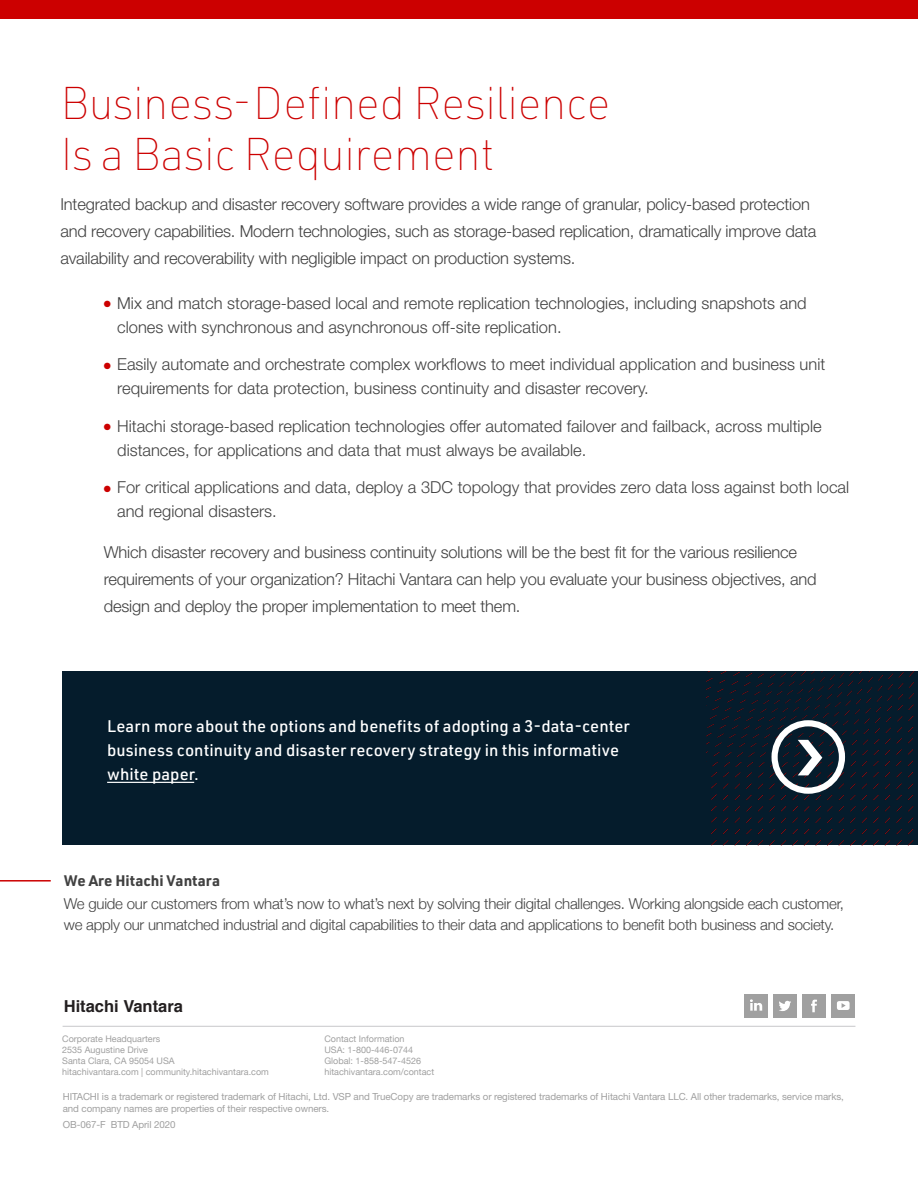
<style>
.page{position:relative;width:918px;height:1188px;background:#fff}
.page>*{position:absolute;margin:0;border:0;box-sizing:border-box;transform-origin:0 0}
.Red_Section_Header{font:100 45px/51px "URWDIN";letter-spacing:-.01em;color:#c00}
.Next_Steps_body{font:300 16.5px/27px "Helvetica Neue LT Std";color:#414141}
.CTA{font:500 16.5px/24px "URWDIN";letter-spacing:.005em;color:#fff}
.t1{font:700 16.5px "Helvetica";color:#231f20}
.We_Are_HV_Body{font:300 15px/21px "Helvetica Neue";letter-spacing:-.015em;color:#414141}
.We_Are_HV{font:700 15px "URWDIN";color:#414141}
.t2{font:9.75px/12px "Helvetica Neue LT Std";letter-spacing:-.01em;color:#a0a0a0}
.t3{font:9px/10.8px "Helvetica Neue";color:#a0a0a0}
.s1{color:#c00}
</style>
<div class="page">
<hr style="left:63px;top:1026px;width:792px;height:1px;background:#c7c8ca">
<div style="left:0;top:0;width:918px;height:18px;background:#c00"></div>
<div style="left:803px;top:994px;width:23px;height:23px;background:#a0a0a0"></div>
<svg style="left:811px;top:1000px;width:6px;height:12px"></svg>
<div style="left:744px;top:994px;width:23px;height:23px;background:#a0a0a0"></div>
<svg style="left:750px;top:999px;width:12px;height:12px"></svg>
<div style="left:773px;top:994px;width:23px;height:23px;background:#a0a0a0"></div>
<svg style="left:779px;top:1001px;width:12px;height:10px"></svg>
<div style="left:832px;top:994px;width:23px;height:23px;background:#a0a0a0"></div>
<svg style="left:837px;top:1001px;width:13px;height:9px"></svg>
<div style="left:63px;top:672px;width:855px;height:173px;background:#051c2c"></div>
<img style="left:706px;top:672px;width:208px;height:173px">
<div style="left:772px;top:720px;width:73px;height:74px;border:6px solid #fff;border-radius:50%"></div>
<svg style="left:798px;top:740px;width:24px;height:35px"></svg>
<hr style="left:0;top:880px;width:51px;height:2px;background:#c00">
<hr style="left:107px;top:782px;width:87px;height:1px;background:#fff">
<p class="Red_Section_Header" style="left:60px;top:76px;width:552px">Business-Defined Resilience<br>Is a Basic Requirement</p>
<p class="Next_Steps_body" style="left:60px;top:190px;width:757px">Integrated backup and disaster recovery software provides a wide range of granular, policy-based protection and recovery capabilities. Modern technologies, such as storage-based replication, dramatically improve data availability and recoverability with negligible impact on production systems.</p>
<p class="Next_Steps_body" style="left:117px;top:291px;width:691px;line-height:24px;text-indent:-14px"><span class="s1">●</span> Mix and match storage-based local and remote replication technologies, including snapshots and clones with synchronous and asynchronous off-site replication.</p>
<p class="Next_Steps_body" style="left:117px;top:352px;width:710px;line-height:24px;text-indent:-14px"><span class="s1">●</span> Easily automate and orchestrate complex workflows to meet individual application and business unit requirements for data protection, business continuity and disaster recovery.</p>
<p class="Next_Steps_body" style="left:117px;top:414px;width:706px;line-height:24px;text-indent:-14px"><span class="s1">●</span> Hitachi storage-based replication technologies offer automated failover and failback, across multiple distances, for applications and data that must always be available.</p>
<p class="Next_Steps_body" style="left:117px;top:475px;width:734px;line-height:24px;text-indent:-14px"><span class="s1">●</span> For critical applications and data, deploy a 3DC topology that provides zero data loss against both local and regional disasters.</p>
<p class="Next_Steps_body" style="left:104px;top:538px;width:714px">Which disaster recovery and business continuity solutions will be the best fit for the various resilience requirements of your organization? Hitachi Vantara can help you evaluate your business objectives, and design and deploy the proper implementation to meet them.</p>
<p class="CTA" style="left:107px;top:714px;width:524px">Learn more about the options and benefits of adopting a 3-data-center business continuity and disaster recovery strategy in this informative white paper.</p>
<p class="We_Are_HV" style="left:64px;top:870px;width:158px">We Are Hitachi Vantara</p>
<p class="We_Are_HV_Body" style="left:64px;top:892px;width:782px">We guide our customers from what’s now to what’s next by solving their digital challenges. Working alongside each customer, we apply our unmatched industrial and digital capabilities to their data and applications to benefit both business and society.</p>
<p class="t1" style="left:64px;top:993px;width:121px">Hitachi Vantara</p>
<p class="t3" style="left:62px;top:1034px;width:208px">Corporate Headquarters<br>2535 Augustine Drive<br>Santa Clara, CA 95054 USA<br>hitachivantara.com | community.hitachivantara.com</p>
<p class="t3" style="left:324px;top:1034px;width:111px">Contact Information<br>USA: 1-800-446-0744<br>Global: 1-858-547-4526 hitachivantara.com/contact</p>
<p class="t2" style="left:63px;top:1090px;width:783px">HITACHI is a trademark or registered trademark of Hitachi, Ltd. VSP and TrueCopy are trademarks or registered trademarks of Hitachi Vantara LLC. All other trademarks, service marks, and company names are properties of their respective owners.</p>
<p class="t2" style="left:63px;top:1119px;width:114px">OB-067-F BTD April 2020</p>
</div>
